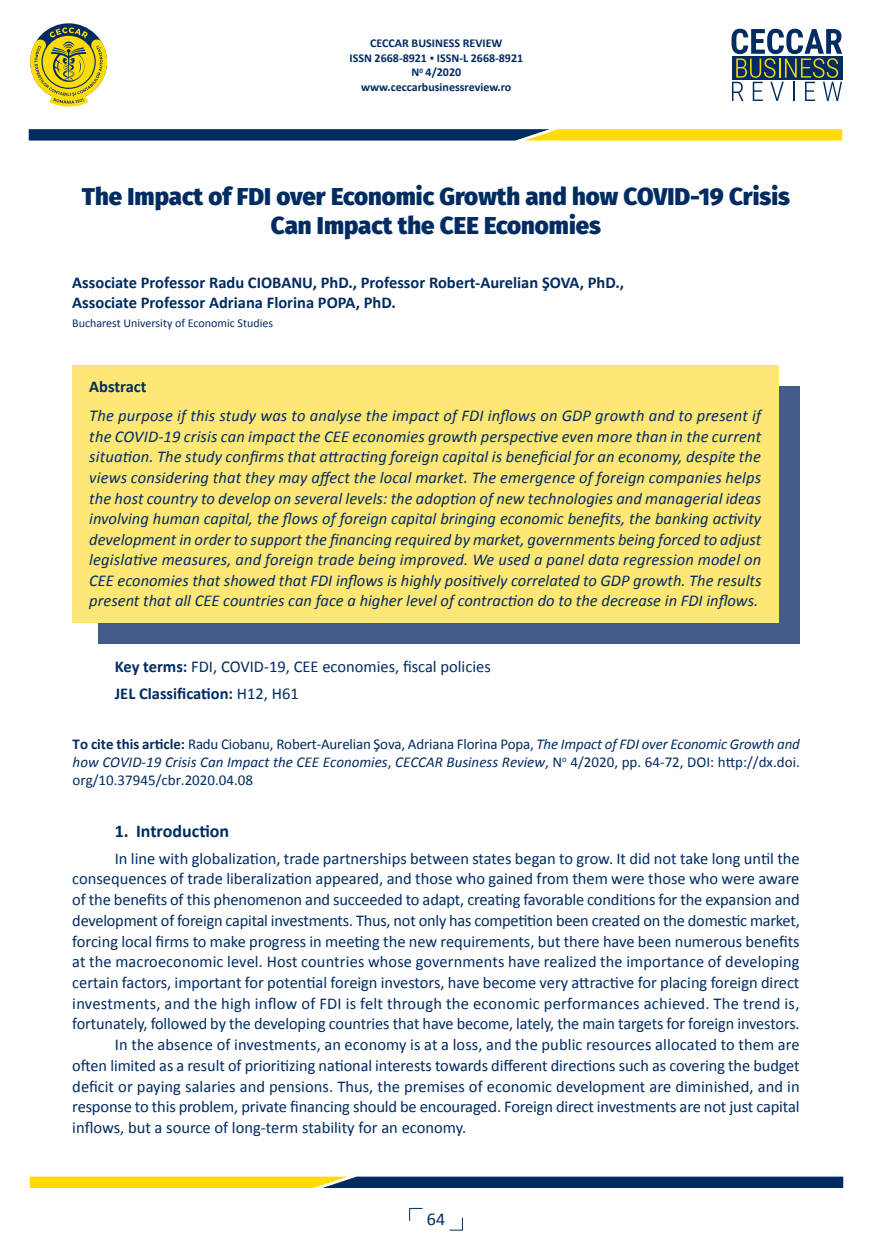
<style>
.page{position:relative;width:872px;height:1255px;background:#fff}
.page>*{position:absolute;margin:0;border:0;box-sizing:border-box;transform-origin:0 0}
.t1{font:900 24px/28.8px "Fira Sans";color:#002c62;text-align:center}
.t2{font:700 18px "Calibri";color:#002c62}
.t3{font:18px "Calibri";color:#002c62}
.t4{font:16.5px/27px "Calibri";color:#002c62}
.t5{font:italic 16.5px/20.5px "Calibri";color:#002c62;text-align:justify}
.t6{font:700 16.5px/19.8px "Calibri";color:#002c62}
.t7{font:15px/18px "Calibri";letter-spacing:-.01em;color:#002c62;text-align:justify}
.t8{font:700 12px/14.4px "Calibri";color:#002c62;text-align:center}
.t9{font:12px "Calibri";color:#002c62}
.s1{font-size:9px}
.s2{font-weight:700}
.s3{font-style:italic}
</style>
<div class="page">
<svg style="left:409px;top:1207px;width:13px;height:13px"></svg>
<svg style="left:30px;top:27px;width:77px;height:80px"></svg>
<svg style="left:731px;top:29px;width:111px;height:72px"></svg>
<svg style="left:29px;top:129px;width:813px;height:11px;background:#637144"></svg>
<svg style="left:30px;top:1176px;width:813px;height:11px;background:#6a774c"></svg>
<svg style="left:449px;top:1217px;width:14px;height:13px"></svg>
<div style="left:98px;top:386px;width:701px;height:257px;background:#425c8b"></div>
<div style="left:72px;top:365px;width:706px;height:257px;background:#ffe775"></div>
<p class="t8" style="left:349px;top:36px;width:175px">CECCAR BUSINESS REVIEW<br>ISSN 2668-8921 <span class="s1">•</span> ISSN-L 2668-8921<br>N<sup>0</sup> 4/2020 www.ceccarbusinessreview.ro</p>
<h1 class="t1" style="left:82px;top:180px;width:709px">The Impact of FDI over Economic Growth and how COVID-19 Crisis<br>Can Impact the CEE Economies</h1>
<p class="t6" style="left:72px;top:272px;width:553px">Associate Professor Radu CIOBANU, PhD., Professor Robert-Aurelian ŞOVA, PhD.,<br>Associate Professor Adriana Florina POPA, PhD.</p>
<p class="t9" style="left:72px;top:315px;width:202px">Bucharest University of Economic Studies</p>
<p class="t6" style="left:89px;top:376px;width:59px">Abstract</p>
<p class="t5" style="left:89px;top:405px;width:673px">The purpose if this study was to analyse the impact of FDI inflows on GDP growth and to present if the COVID-19 crisis can impact the CEE economies growth perspective even more than in the current situation. The study confirms that attracting foreign capital is beneficial for an economy, despite the views considering that they may affect the local market. The emergence of foreign companies helps the host country to develop on several levels: the adoption of new technologies and managerial ideas involving human capital, the flows of foreign capital bringing economic benefits, the banking activity development in order to support the financing required by market, governments being forced to adjust legislative measures, and foreign trade being improved. We used a panel data regression model on CEE economies that showed that FDI inflows is highly positively correlated to GDP growth. The results present that all CEE countries can face a higher level of contraction do to the decrease in FDI inflows.</p>
<p class="t4" style="left:115px;top:652px;width:377px"><span class="s2">Key terms:</span> FDI, COVID-19, CEE economies, fiscal policies<br><span class="s2">JEL Classification:</span> H12, H61</p>
<p class="t7" style="left:73px;top:734px;width:729px"><span class="s2">To cite this article:</span> Radu Ciobanu, Robert-Aurelian Şova, Adriana Florina Popa, <span class="s3">The Impact of FDI over Economic Growth and how COVID-19 Crisis Can Impact the CEE Economies</span>, <span class="s3">CECCAR Business Review</span>, N<sup>o</sup> 4/2020, pp. 64-72, DOI: http://dx.doi. org/10.37945/cbr.2020.04.08</p>
<p class="t2" style="left:115px;top:819px;width:116px">1. Introduction</p>
<p class="t4" style="left:115px;top:844px;width:686px">In line with globalization, trade partnerships between states began to grow. It did not take long until the</p>
<p class="t4" style="left:72px;top:864px;width:728px">consequences of trade liberalization appeared, and those who gained from them were those who were aware</p>
<p class="t4" style="left:72px;top:885px;width:729px">of the benefits of this phenomenon and succeeded to adapt, creating favorable conditions for the expansion and</p>
<p class="t4" style="left:72px;top:906px;width:729px">development of foreign capital investments. Thus, not only has competition been created on the domestic market,</p>
<p class="t4" style="left:72px;top:926px;width:729px">forcing local firms to make progress in meeting the new requirements, but there have been numerous benefits</p>
<p class="t4" style="left:72px;top:947px;width:729px">at the macroeconomic level. Host countries whose governments have realized the importance of developing</p>
<p class="t4" style="left:72px;top:968px;width:728px">certain factors, important for potential foreign investors, have become very attractive for placing foreign direct</p>
<p class="t4" style="left:72px;top:988px;width:728px">investments, and the high inflow of FDI is felt through the economic performances achieved. The trend is,</p>
<p class="t4" style="left:72px;top:1009px;width:729px">fortunately, followed by the developing countries that have become, lately, the main targets for foreign investors.</p>
<p class="t4" style="left:115px;top:1030px;width:686px">In the absence of investments, an economy is at a loss, and the public resources allocated to them are</p>
<p class="t4" style="left:72px;top:1051px;width:729px">often limited as a result of prioritizing national interests towards different directions such as covering the budget</p>
<p class="t4" style="left:72px;top:1071px;width:729px">deficit or paying salaries and pensions. Thus, the premises of economic development are diminished, and in</p>
<p class="t4" style="left:72px;top:1092px;width:728px">response to this problem, private financing should be encouraged. Foreign direct investments are not just capital</p>
<p class="t4" style="left:72px;top:1113px;width:395px">inflows, but a source of long-term stability for an economy.</p>
<p class="t3" style="left:427px;top:1208px;width:20px">64</p>
</div>
